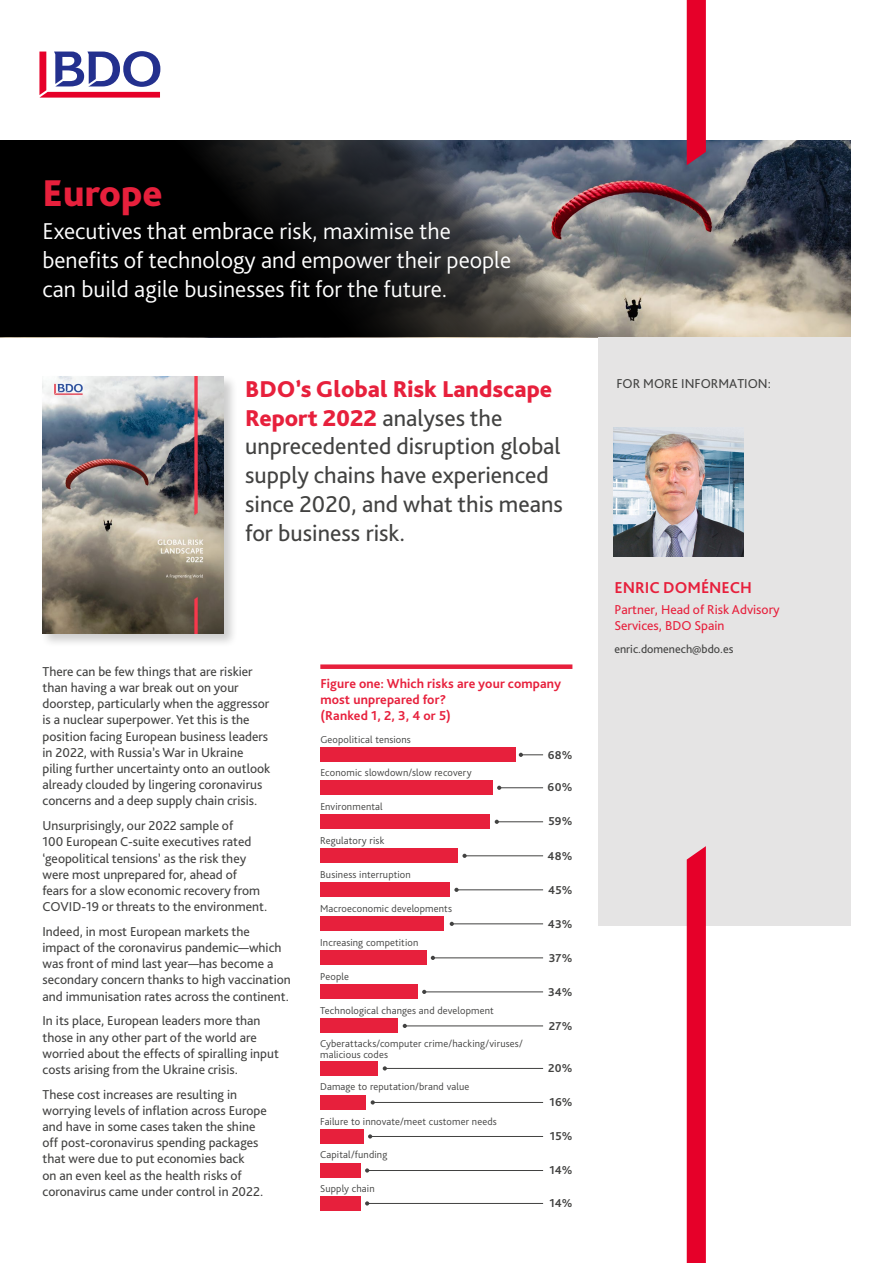
<style>
.page{position:relative;width:893px;height:1263px;background:#fff}
.page>*{position:absolute;margin:0;border:0;box-sizing:border-box;transform-origin:0 0}
.t1{font:800 39px "Bliss Pro";color:#e7203c}
.t2{font:24px/28.8px "Bliss Pro";color:#424241}
.t3{font:300 24px/28.8px "Bliss Pro";color:#fff}
.t4{font:700 16.5px "Bliss Pro";color:#e7203c}
.t5{font:13.5px/16.2px "Bliss Pro";color:#424241}
.t6{font:700 13.5px/16.2px "Bliss Pro";letter-spacing:.01em;color:#e7203c}
.t7{font:13.5px/16.2px "Bliss Pro";color:#e7203c}
.t8{font:700 12px "Bliss Pro";letter-spacing:.015em;color:#424241}
.t9{font:12px "Bliss Pro";color:#424241}
.t10{font:300 10.5px/10.5px "Bliss Pro";letter-spacing:.01em;color:#424241}
.s1{font-weight:800;color:#e7203c}
</style>
<div class="page">
<img style="left:671px;top:141px;width:179px;height:196px">
<svg style="left:0;top:141px;width:671px;height:196px;background:#2e2e2f"></svg>
<div style="left:598px;top:337px;width:252px;height:589px;background:#e5e4e4"></div>
<svg style="left:39px;top:51px;width:121px;height:47px"></svg>
<svg style="left:687px;top:846px;width:19px;height:417px;background:#e6052d"></svg>
<svg style="left:687px;top:0;width:19px;height:165px;background:#e0042d"></svg>
<div style="left:40px;top:375px;width:198px;height:272px;background:#000;opacity:.2"></div>
<img style="left:43px;top:377px;width:181px;height:256px">
<div style="left:320px;top:664px;width:252px;height:5px;background:#e7203c"></div>
<div style="left:320px;top:747px;width:196px;height:15px;background:#e7203c"></div>
<div style="left:320px;top:780px;width:173px;height:15px;background:#e7203c"></div>
<div style="left:320px;top:814px;width:170px;height:15px;background:#e7203c"></div>
<div style="left:320px;top:848px;width:138px;height:15px;background:#e7203c"></div>
<div style="left:320px;top:882px;width:130px;height:15px;background:#e7203c"></div>
<div style="left:320px;top:916px;width:124px;height:15px;background:#e7203c"></div>
<div style="left:320px;top:950px;width:107px;height:15px;background:#e7203c"></div>
<div style="left:320px;top:984px;width:98px;height:15px;background:#e7203c"></div>
<div style="left:320px;top:1018px;width:78px;height:15px;background:#e7203c"></div>
<div style="left:320px;top:1061px;width:58px;height:15px;background:#e7203c"></div>
<div style="left:320px;top:1095px;width:46px;height:15px;background:#e7203c"></div>
<div style="left:320px;top:1129px;width:43px;height:15px;background:#e7203c"></div>
<div style="left:320px;top:1163px;width:41px;height:15px;background:#e7203c"></div>
<div style="left:320px;top:1196px;width:40px;height:15px;background:#e7203c"></div>
<svg style="left:519px;top:753px;width:24px;height:4px"></svg>
<hr style="left:499px;top:787px;width:44px;height:1px;background:#424241">
<svg style="left:497px;top:786px;width:4px;height:4px"></svg>
<hr style="left:497px;top:821px;width:46px;height:1px;background:#424241">
<svg style="left:495px;top:820px;width:4px;height:4px"></svg>
<hr style="left:465px;top:855px;width:78px;height:1px;background:#424241">
<svg style="left:462px;top:854px;width:5px;height:4px"></svg>
<hr style="left:456px;top:889px;width:87px;height:1px;background:#424241">
<svg style="left:454px;top:888px;width:5px;height:4px"></svg>
<hr style="left:452px;top:923px;width:91px;height:1px;background:#424241">
<svg style="left:450px;top:922px;width:4px;height:4px"></svg>
<hr style="left:433px;top:957px;width:110px;height:1px;background:#424241">
<svg style="left:431px;top:956px;width:4px;height:4px"></svg>
<hr style="left:424px;top:992px;width:119px;height:1px;background:#424241">
<svg style="left:422px;top:990px;width:4px;height:4px"></svg>
<hr style="left:405px;top:1026px;width:138px;height:1px;background:#424241">
<svg style="left:403px;top:1024px;width:4px;height:4px"></svg>
<hr style="left:385px;top:1068px;width:158px;height:1px;background:#424241">
<svg style="left:383px;top:1066px;width:4px;height:4px"></svg>
<hr style="left:373px;top:1102px;width:170px;height:1px;background:#424241">
<svg style="left:371px;top:1100px;width:4px;height:4px"></svg>
<hr style="left:370px;top:1136px;width:173px;height:1px;background:#424241">
<svg style="left:368px;top:1134px;width:4px;height:4px"></svg>
<hr style="left:367px;top:1170px;width:176px;height:1px;background:#424241">
<svg style="left:365px;top:1168px;width:4px;height:4px"></svg>
<hr style="left:367px;top:1203px;width:176px;height:1px;background:#424241">
<svg style="left:365px;top:1201px;width:4px;height:4px"></svg>
<img style="left:614px;top:427px;width:129px;height:130px">
<h1 class="t1" style="left:43px;top:169px;width:121px">Europe</h1>
<h2 class="t3" style="left:43px;top:216px;width:470px">Executives that embrace risk, maximise the benefits of technology and empower their people can build agile businesses fit for the future.</h2>
<h2 class="t2" style="left:245px;top:374px;width:319px"><span class="s1">BDO’s Global Risk Landscape<br>Report 2022</span> analyses the unprecedented disruption global supply chains have experienced since 2020, and what this means for business risk.</h2>
<p class="t5" style="left:616px;top:375px;width:156px">FOR MORE INFORMATION:</p>
<p class="t5" style="left:43px;top:663px;width:229px">There can be few things that are riskier than having a war break out on your doorstep, particularly when the aggressor is a nuclear superpower. Yet this is the position facing European business leaders in 2022, with Russia’s War in Ukraine piling further uncertainty onto an outlook already clouded by lingering coronavirus concerns and a deep supply chain crisis.</p>
<p class="t5" style="left:43px;top:817px;width:226px">Unsurprisingly, our 2022 sample of<br>100 European C-suite executives rated ‘geopolitical tensions’ as the risk they were most unprepared for, ahead of<br>fears for a slow economic recovery from COVID-19 or threats to the environment.</p>
<p class="t5" style="left:43px;top:923px;width:250px">Indeed, in most European markets the impact of the coronavirus pandemic—which was front of mind last year—has become a secondary concern thanks to high vaccination and immunisation rates across the continent.</p>
<p class="t5" style="left:43px;top:1012px;width:238px">In its place, European leaders more than those in any other part of the world are worried about the effects of spiralling input costs arising from the Ukraine crisis.</p>
<p class="t5" style="left:43px;top:1086px;width:226px">These cost increases are resulting in worrying levels of inflation across Europe and have in some cases taken the shine off post-coronavirus spending packages that were due to put economies back<br>on an even keel as the health risks of coronavirus came under control in 2022.</p>
<p class="t6" style="left:320px;top:675px;width:242px">Figure one: Which risks are your company most unprepared for?<br>(Ranked 1, 2, 3, 4 or 5)</p>
<p class="t8" style="left:548px;top:747px;width:26px">68%</p>
<p class="t8" style="left:548px;top:780px;width:26px">60%</p>
<p class="t8" style="left:548px;top:814px;width:26px">59%</p>
<p class="t8" style="left:547px;top:848px;width:26px">48%</p>
<p class="t8" style="left:548px;top:882px;width:26px">45%</p>
<p class="t8" style="left:548px;top:916px;width:26px">43%</p>
<p class="t8" style="left:549px;top:950px;width:25px">37%</p>
<p class="t8" style="left:548px;top:984px;width:26px">34%</p>
<p class="t8" style="left:549px;top:1018px;width:25px">27%</p>
<p class="t8" style="left:548px;top:1061px;width:26px">20%</p>
<p class="t8" style="left:549px;top:1095px;width:24px">16%</p>
<p class="t8" style="left:550px;top:1129px;width:24px">15%</p>
<p class="t8" style="left:549px;top:1163px;width:24px">14%</p>
<p class="t8" style="left:549px;top:1196px;width:24px">14%</p>
<p class="t10" style="left:320px;top:734px;width:92px">Geopolitical tensions</p>
<p class="t10" style="left:320px;top:767px;width:153px">Economic slowdown/slow recovery</p>
<p class="t10" style="left:320px;top:801px;width:64px">Environmental</p>
<p class="t10" style="left:320px;top:835px;width:66px">Regulatory risk</p>
<p class="t10" style="left:320px;top:869px;width:92px">Business interruption</p>
<p class="t10" style="left:320px;top:903px;width:134px">Macroeconomic developments</p>
<p class="t10" style="left:320px;top:937px;width:100px">Increasing competition</p>
<p class="t10" style="left:320px;top:971px;width:30px">People</p>
<p class="t10" style="left:320px;top:1005px;width:175px">Technological changes and development</p>
<p class="t10" style="left:320px;top:1038px;width:204px">Cyberattacks/computer crime/hacking/viruses/ malicious codes</p>
<p class="t10" style="left:320px;top:1081px;width:151px">Damage to reputation/brand value</p>
<p class="t10" style="left:320px;top:1116px;width:178px">Failure to innovate/meet customer needs</p>
<p class="t10" style="left:320px;top:1149px;width:69px">Capital/funding</p>
<p class="t10" style="left:320px;top:1183px;width:56px">Supply chain</p>
<p class="t4" style="left:614px;top:578px;width:139px">ENRIC DOMÉNECH</p>
<p class="t7" style="left:614px;top:601px;width:167px">Partner, Head of Risk Advisory<br>Services, BDO Spain</p>
<p class="t9" style="left:614px;top:641px;width:120px">enric.domenech@bdo.es</p>
</div>
